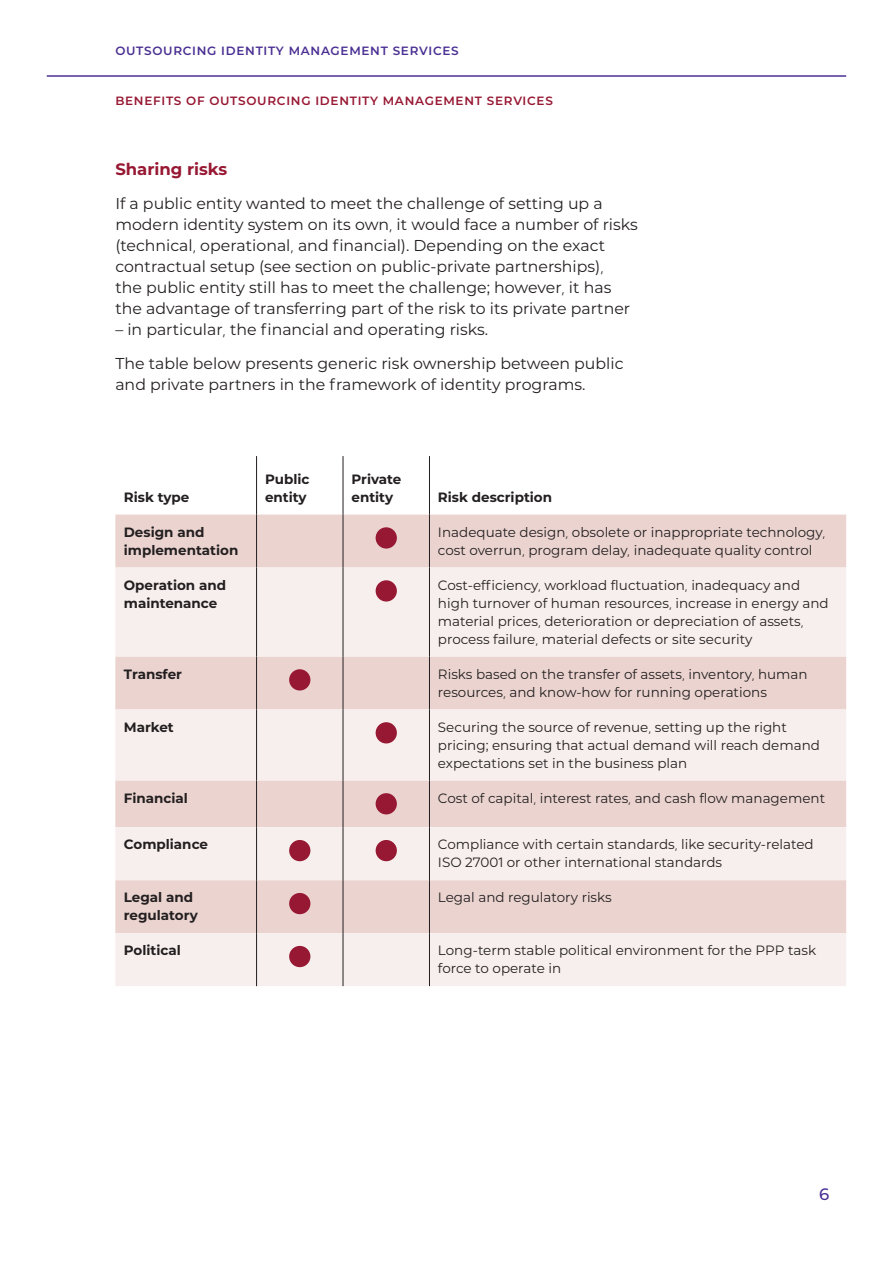
<style>
.page{position:relative;width:893px;height:1263px;background:#fff}
.page>*{position:absolute;margin:0;border:0;box-sizing:border-box;transform-origin:0 0}
.t1{font:700 16.5px "IDEMIA";color:#971833}
.t2{font:500 16.5px "IDEMIA";color:#4a3093}
.Body{font:15.75px/21px "IDEMIA";color:#231f20}
.Table{font:13.5px/18px "IDEMIA";color:#231f20}
.Table-2{font:700 13.5px/18px "IDEMIA";color:#231f20}
.Running_Header_Sub{font:600 12px "IDEMIA";letter-spacing:.06em;color:#971833}
.t3{font:600 12px "IDEMIA";letter-spacing:.06em;color:#4a3093}
</style>
<div class="page">
<hr style="left:47px;top:75px;width:799px;height:2px;background:#4a3093">
<div style="left:115px;top:514px;width:731px;height:53px;background:#ebd4d0"></div>
<svg style="left:115px;top:567px;width:731px;height:419px;background:#f2e5e2"></svg>
<hr style="left:256px;top:456px;width:1px;height:58px;background:#231f20">
<hr style="left:343px;top:456px;width:1px;height:58px;background:#231f20">
<hr style="left:429px;top:456px;width:1px;height:58px;background:#231f20">
<hr style="left:256px;top:514px;width:1px;height:53px;background:#231f20">
<hr style="left:343px;top:514px;width:1px;height:53px;background:#231f20">
<hr style="left:429px;top:514px;width:1px;height:53px;background:#231f20">
<hr style="left:256px;top:567px;width:1px;height:89px;background:#231f20">
<hr style="left:343px;top:567px;width:1px;height:89px;background:#231f20">
<hr style="left:429px;top:567px;width:1px;height:89px;background:#231f20">
<hr style="left:256px;top:656px;width:1px;height:53px;background:#231f20">
<hr style="left:343px;top:656px;width:1px;height:53px;background:#231f20">
<hr style="left:429px;top:656px;width:1px;height:53px;background:#231f20">
<hr style="left:256px;top:709px;width:1px;height:71px;background:#231f20">
<hr style="left:343px;top:709px;width:1px;height:71px;background:#231f20">
<hr style="left:429px;top:709px;width:1px;height:71px;background:#231f20">
<hr style="left:256px;top:780px;width:1px;height:47px;background:#231f20">
<hr style="left:343px;top:780px;width:1px;height:47px;background:#231f20">
<hr style="left:429px;top:780px;width:1px;height:47px;background:#231f20">
<hr style="left:256px;top:827px;width:1px;height:53px;background:#231f20">
<hr style="left:343px;top:827px;width:1px;height:53px;background:#231f20">
<hr style="left:429px;top:827px;width:1px;height:53px;background:#231f20">
<hr style="left:256px;top:880px;width:1px;height:53px;background:#231f20">
<hr style="left:343px;top:880px;width:1px;height:53px;background:#231f20">
<hr style="left:429px;top:880px;width:1px;height:53px;background:#231f20">
<hr style="left:256px;top:933px;width:1px;height:53px;background:#231f20">
<hr style="left:343px;top:933px;width:1px;height:53px;background:#231f20">
<hr style="left:429px;top:933px;width:1px;height:53px;background:#231f20">
<div style="left:376px;top:527px;width:21px;height:22px;background:#971833;border-radius:50%"></div>
<div style="left:376px;top:580px;width:21px;height:21px;background:#971833;border-radius:50%"></div>
<div style="left:289px;top:669px;width:21px;height:21px;background:#971833;border-radius:50%"></div>
<div style="left:376px;top:722px;width:21px;height:21px;background:#971833;border-radius:50%"></div>
<div style="left:376px;top:793px;width:21px;height:21px;background:#971833;border-radius:50%"></div>
<div style="left:289px;top:840px;width:21px;height:21px;background:#971833;border-radius:50%"></div>
<div style="left:376px;top:840px;width:21px;height:21px;background:#971833;border-radius:50%"></div>
<div style="left:289px;top:893px;width:21px;height:21px;background:#971833;border-radius:50%"></div>
<div style="left:289px;top:946px;width:21px;height:21px;background:#971833;border-radius:50%"></div>
<p class="t3" style="left:115px;top:42px;width:345px">OUTSOURCING IDENTITY MANAGEMENT SERVICES</p>
<p class="Running_Header_Sub" style="left:115px;top:92px;width:439px">BENEFITS OF OUTSOURCING IDENTITY MANAGEMENT SERVICES</p>
<p class="t1" style="left:115px;top:157px;width:113px">Sharing risks</p>
<p class="Body" style="left:115px;top:192px;width:524px">If a public entity wanted to meet the challenge of setting up a modern identity system on its own, it would face a number of risks (technical, operational, and financial). Depending on the exact contractual setup (see section on public-private partnerships),<br>the public entity still has to meet the challenge; however, it has the advantage of transferring part of the risk to its private partner</p>
<p class="Body" style="left:115px;top:318px;width:374px">– in particular, the financial and operating risks.</p>
<p class="Body" style="left:115px;top:352px;width:510px">The table below presents generic risk ownership between public and private partners in the framework of identity programs.</p>
<p class="Table-2" style="left:124px;top:487px;width:67px">Risk type</p>
<p class="Table-2" style="left:265px;top:469px;width:46px">Public entity</p>
<p class="Table-2" style="left:351px;top:469px;width:51px">Private entity</p>
<p class="Table-2" style="left:438px;top:487px;width:116px">Risk description</p>
<p class="Table-2" style="left:124px;top:522px;width:116px">Design and implementation</p>
<p class="Table" style="left:438px;top:522px;width:389px">Inadequate design, obsolete or inappropriate technology, cost overrun, program delay, inadequate quality control</p>
<p class="Table-2" style="left:124px;top:575px;width:104px">Operation and maintenance</p>
<p class="Table" style="left:438px;top:575px;width:392px">Cost-efficiency, workload fluctuation, inadequacy and high turnover of human resources, increase in energy and material prices, deterioration or depreciation of assets, process failure, material defects or site security</p>
<p class="Table-2" style="left:124px;top:664px;width:60px">Transfer</p>
<p class="Table" style="left:438px;top:664px;width:371px">Risks based on the transfer of assets, inventory, human resources, and know-how for running operations</p>
<p class="Table-2" style="left:124px;top:717px;width:51px">Market</p>
<p class="Table" style="left:438px;top:717px;width:384px">Securing the source of revenue, setting up the right pricing; ensuring that actual demand will reach demand expectations set in the business plan</p>
<p class="Table-2" style="left:124px;top:788px;width:66px">Financial</p>
<p class="Table" style="left:438px;top:788px;width:389px">Cost of capital, interest rates, and cash flow management</p>
<p class="Table-2" style="left:124px;top:835px;width:86px">Compliance</p>
<p class="Table" style="left:438px;top:835px;width:377px">Compliance with certain standards, like security-related<br>ISO 27001 or other international standards</p>
<p class="Table-2" style="left:124px;top:888px;width:75px">Legal and regulatory</p>
<p class="Table" style="left:438px;top:888px;width:175px">Legal and regulatory risks</p>
<p class="Table-2" style="left:124px;top:941px;width:59px">Political</p>
<p class="Table" style="left:438px;top:941px;width:380px">Long-term stable political environment for the PPP task force to operate in</p>
<p class="t2" style="left:819px;top:1183px;width:12px">6</p>
</div>
